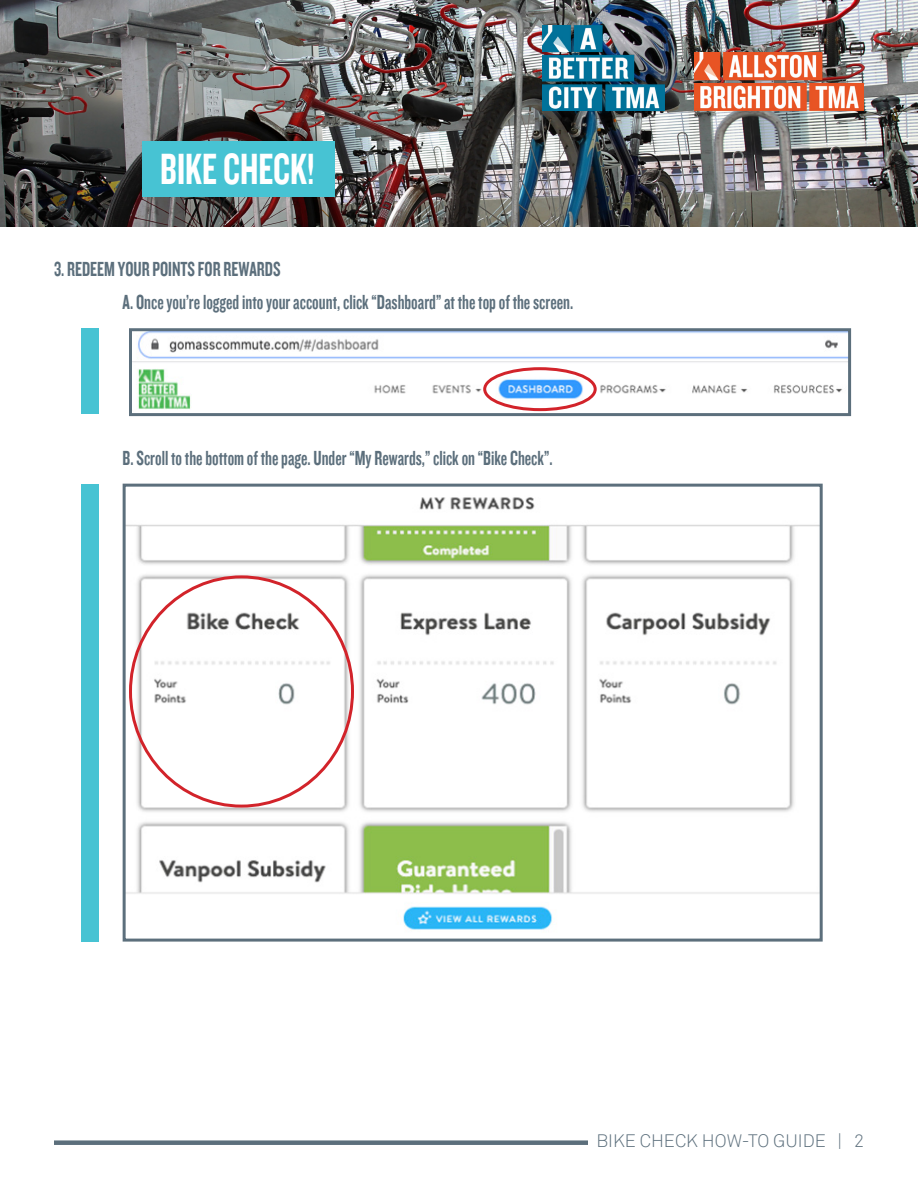
<style>
.page{position:relative;width:918px;height:1188px;background:#fff}
.page>*{position:absolute;margin:0;border:0;box-sizing:border-box;transform-origin:0 0}
.t1{font:45px "Knockout HTF49 Liteweight";color:#fff;scale:.86 1}
.t2{font:21px/32.8px "Knockout HTF49 Liteweight";color:#5c6f7c;scale:.86 1}
.t3{font:300 18px "Akkurat";color:#5c6f7c}
</style>
<div class="page">
<div style="left:54px;top:1140px;width:534px;height:5px;background:#5c6f7c"></div>
<img style="left:0;top:0;width:918px;height:227px">
<div style="left:143px;top:142px;width:192px;height:55px;background:#47c3d3"></div>
<img style="left:543px;top:26px;width:121px;height:84px">
<img style="left:695px;top:53px;width:169px;height:57px">
<div style="left:81px;top:328px;width:18px;height:86px;background:#47c3d3"></div>
<img style="left:133px;top:332px;width:714px;height:80px">
<div style="left:129px;top:328px;width:722px;height:88px;border:3px solid #5c6f7c"></div>
<div style="left:81px;top:484px;width:18px;height:458px;background:#47c3d3"></div>
<img style="left:127px;top:497px;width:692px;height:433px">
<div style="left:123px;top:484px;width:700px;height:458px;border:3px solid #5c6f7c"></div>
<div style="left:483px;top:367px;width:114px;height:44px;border:3px solid #d2232a;border-radius:50%"></div>
<h1 class="t1" style="left:160px;top:147px;width:181px">BIKE CHECK!</h1>
<p class="t2" style="left:123px;top:253px;width:526px;text-indent:-69px">3. REDEEM YOUR POINTS FOR REWARDS<br>A. Once you’re logged into your account, click “Dashboard” at the top of the screen.</p>
<p class="t2" style="left:123px;top:443px;width:501px">B. Scroll to the bottom of the page. Under “My Rewards,” click on “Bike Check”.</p>
<p class="t3" style="left:596px;top:1130px;width:269px">BIKE CHECK HOW-TO GUIDE | 2</p>
</div>
